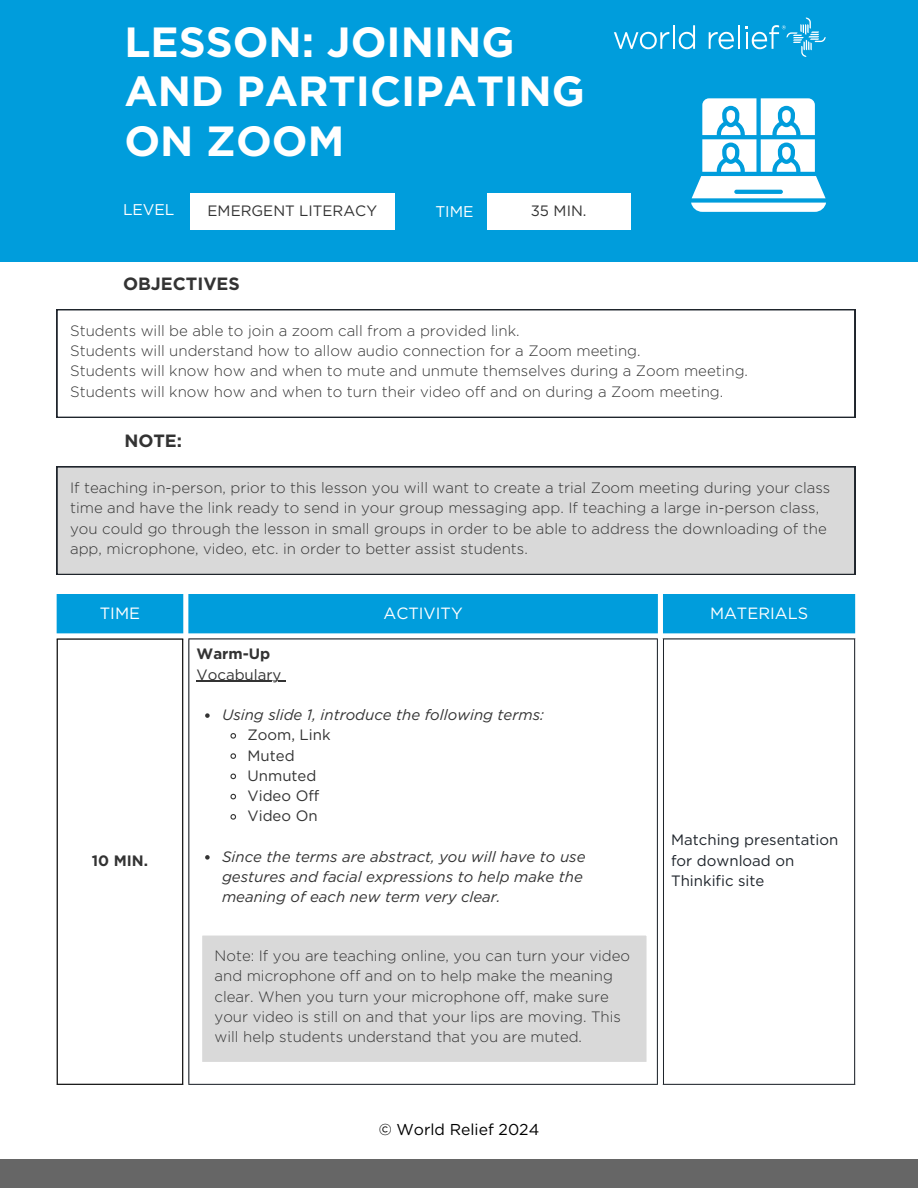
<style>
.page{position:relative;width:918px;height:1188px;background:#fff}
.page>*{position:absolute;margin:0;border:0;box-sizing:border-box;transform-origin:0 0}
.t1{font:700 42.15px/49.5px "Gotham";color:#fff}
.t2{font:700 17.7px "Gotham";color:#333}
.t3{font:16.35px "Gotham";color:#fff}
.t4{font:15.75px "Gotham";color:#000}
.t5{font:15.45px "Gotham";color:#fff}
.t6{font:300 15px/20.2px "Gotham";color:#333}
.t7{font:italic 15px/20.2px "Gotham";color:#333}
.t8{font:15px "Gotham";color:#333}
.t9{font:15px/20.2px "Gotham";color:#1f252c}
.t10{font:700 15px "Gotham";color:#333}
</style>
<div class="page">
<div style="left:0;top:0;width:918px;height:262px;background:#009ddc"></div>
<div style="left:0;top:1159px;width:918px;height:29px;background:#666"></div>
<div style="left:57px;top:594px;width:798px;height:39px;background:#009ddc"></div>
<svg style="left:58px;top:638px;width:796px;height:447px"></svg>
<hr style="left:197px;top:681px;width:84px;height:1px;background:#333">
<svg style="left:205px;top:713px;width:5px;height:5px"></svg>
<svg style="left:230px;top:732px;width:7px;height:8px"></svg>
<svg style="left:230px;top:752px;width:7px;height:8px"></svg>
<svg style="left:230px;top:773px;width:7px;height:7px"></svg>
<svg style="left:230px;top:793px;width:7px;height:7px"></svg>
<svg style="left:230px;top:813px;width:7px;height:8px"></svg>
<svg style="left:205px;top:855px;width:5px;height:5px"></svg>
<hr style="left:188px;top:639px;width:1px;height:445px;background:#1f252c">
<hr style="left:657px;top:639px;width:1px;height:445px;background:#1f252c">
<hr style="left:188px;top:638px;width:470px;height:1px;background:#1f252c">
<hr style="left:188px;top:1084px;width:470px;height:1px;background:#1f252c">
<hr style="left:663px;top:639px;width:1px;height:445px;background:#1f252c">
<hr style="left:854px;top:639px;width:1px;height:445px;background:#1f252c">
<hr style="left:663px;top:638px;width:192px;height:1px;background:#1f252c">
<hr style="left:663px;top:1084px;width:192px;height:1px;background:#1f252c">
<hr style="left:57px;top:640px;width:1px;height:444px;background:#000">
<hr style="left:182px;top:640px;width:1px;height:444px;background:#000">
<hr style="left:57px;top:638px;width:126px;height:2px;background:#000">
<hr style="left:57px;top:1084px;width:126px;height:1px;background:#000">
<svg style="left:57px;top:309px;width:798px;height:108px"></svg>
<div style="left:190px;top:194px;width:205px;height:36px;background:#fff"></div>
<div style="left:487px;top:194px;width:143px;height:36px;background:#fff"></div>
<svg style="left:678px;top:25px;width:17px;height:24px"></svg>
<svg style="left:614px;top:32px;width:55px;height:17px"></svg>
<svg style="left:709px;top:32px;width:25px;height:17px"></svg>
<hr style="left:738px;top:25px;width:2px;height:24px;background:#fff">
<hr style="left:673px;top:25px;width:2px;height:24px;background:#fff">
<svg style="left:745px;top:18px;width:81px;height:39px"></svg>
<svg style="left:691px;top:98px;width:135px;height:114px"></svg>
<div style="left:57px;top:466px;width:798px;height:108px;background:#d9d9d9"></div>
<div style="left:201px;top:934px;width:447px;height:129px;background:#d9d9d9"></div>
<p class="t1" style="left:124px;top:17px;width:462px">LESSON: JOINING<br>AND PARTICIPATING<br>ON ZOOM</p>
<p class="t5" style="left:123px;top:200px;width:53px">LEVEL</p>
<p class="t5" style="left:435px;top:202px;width:40px">TIME</p>
<p class="t8" style="left:208px;top:202px;width:171px">EMERGENT LITERACY</p>
<p class="t8" style="left:531px;top:202px;width:57px">35 MIN.</p>
<p class="t2" style="left:123px;top:273px;width:118px">OBJECTIVES</p>
<p class="t6" style="left:70px;top:320px;width:451px">Students will be able to join a zoom call from a provided link.</p>
<p class="t6" style="left:70px;top:341px;width:572px">Students will understand how to allow audio connection for a Zoom meeting.</p>
<p class="t6" style="left:70px;top:361px;width:679px">Students will know how and when to mute and unmute themselves during a Zoom meeting.</p>
<p class="t6" style="left:70px;top:381px;width:655px">Students will know how and when to turn their video off and on during a Zoom meeting.</p>
<p class="t2" style="left:124px;top:430px;width:59px">NOTE:</p>
<p class="t6" style="left:70px;top:478px;width:762px">If teaching in-person, prior to this lesson you will want to create a trial Zoom meeting during your class time and have the link ready to send in your group messaging app. If teaching a large in-person class, you could go through the lesson in small groups in order to be able to address the downloading of the app, microphone, video, etc. in order to better assist students.</p>
<h1 class="t3" style="left:100px;top:603px;width:42px">TIME</h1>
<p class="t3" style="left:384px;top:603px;width:81px">ACTIVITY</p>
<p class="t3" style="left:710px;top:603px;width:100px">MATERIALS</p>
<h3 class="t10" style="left:92px;top:851px;width:58px">10 MIN.</h3>
<h3 class="t10" style="left:197px;top:645px;width:75px">Warm-Up</h3>
<h3 class="t8" style="left:197px;top:665px;width:86px">Vocabulary</h3>
<h3 class="t7" style="left:222px;top:705px;width:324px">Using slide 1, introduce the following terms:</h3>
<h2 class="t8" style="left:248px;top:726px;width:85px">Zoom, Link</h2>
<p class="t8" style="left:248px;top:746px;width:49px">Muted</p>
<p class="t8" style="left:248px;top:766px;width:70px">Unmuted</p>
<p class="t8" style="left:248px;top:787px;width:73px">Video Off</p>
<p class="t8" style="left:248px;top:807px;width:72px">Video On</p>
<h2 class="t7" style="left:222px;top:846px;width:365px">Since the terms are abstract, you will have to use gestures and facial expressions to help make the meaning of each new term very clear.</h2>
<p class="t6" style="left:215px;top:946px;width:417px">Note: If you are teaching online, you can turn your video and microphone off and on to help make the meaning clear. When you turn your microphone off, make sure your video is still on and that your lips are moving. This will help students understand that you are muted.</p>
<p class="t4" style="left:379px;top:1120px;width:162px">© World Relief 2024</p>
<p class="t9" style="left:671px;top:830px;width:169px">Matching presentation for download on<br>Thinkific site</p>
</div>
